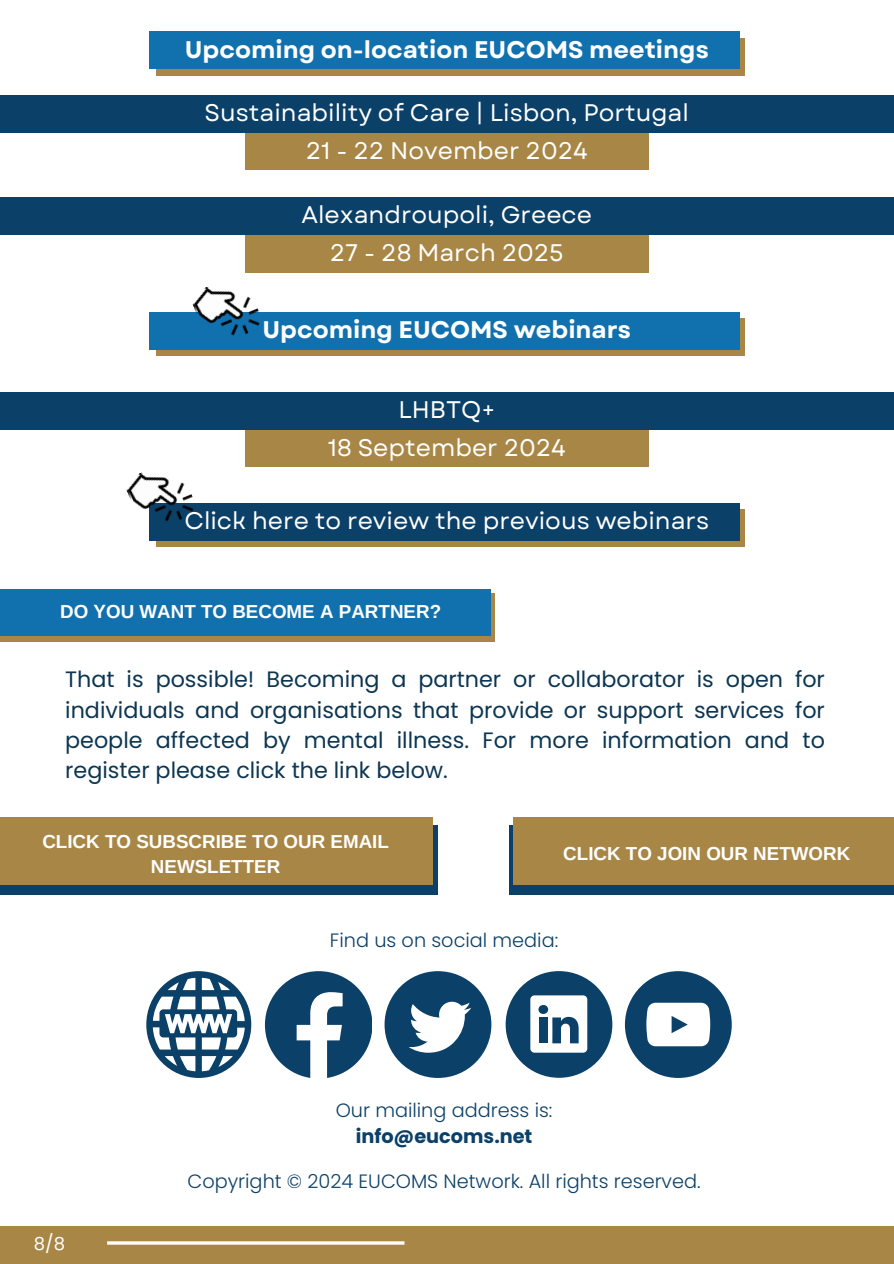
<style>
.page{position:relative;width:894px;height:1264px;background:#fff}
.page>*{position:absolute;margin:0;border:0;box-sizing:border-box;transform-origin:0 0}
.t1{font:24px/37.5px "Garet";color:#fff;text-align:center}
.t2{font:700 24px "Garet";color:#fff}
.t3{font:22.2px/30.3px "Poppins";color:#0d3652;text-align:justify}
.t4{font:300 19.2px "Poppins";color:#0b4068}
.t5{font:700 19.2px "Poppins";color:#0b4068}
.t6{font:700 18.75px/25.8px "Arimo";color:#fff;text-align:center}
.t7{font:18px "Poppins";color:#fff}
</style>
<div class="page">
<div style="left:0;top:1225px;width:893px;height:38px;background:#a88746"></div>
<hr style="left:107px;top:1241px;width:297px;height:3px;background:#fff">
<svg style="left:0;top:593px;width:495px;height:49px;background:#928355"></svg>
<div style="left:0;top:589px;width:490px;height:46px;background:#1171af"></div>
<svg style="left:265px;top:971px;width:107px;height:106px"></svg>
<svg style="left:384px;top:971px;width:107px;height:106px"></svg>
<svg style="left:505px;top:971px;width:107px;height:106px"></svg>
<div style="left:538px;top:1005px;width:10px;height:8px;background:#0b4068;border-radius:50%"></div>
<svg style="left:146px;top:971px;width:105px;height:106px"></svg>
<svg style="left:624px;top:971px;width:107px;height:106px"></svg>
<div style="left:156px;top:38px;width:588px;height:38px;background:#a88746"></div>
<div style="left:149px;top:32px;width:590px;height:37px;background:#1171af"></div>
<div style="left:245px;top:133px;width:403px;height:37px;background:#a88746"></div>
<div style="left:245px;top:235px;width:403px;height:37px;background:#a88746"></div>
<div style="left:0;top:95px;width:893px;height:38px;background:#0b4068"></div>
<div style="left:0;top:197px;width:893px;height:38px;background:#0b4068"></div>
<div style="left:156px;top:509px;width:588px;height:38px;background:linear-gradient(to right,#a88746,#a88746)"></div>
<div style="left:149px;top:503px;width:590px;height:37px;background:#0b4068"></div>
<div style="left:156px;top:318px;width:588px;height:38px;background:linear-gradient(to right,#a88746,#a88746)"></div>
<div style="left:149px;top:312px;width:590px;height:37px;background:#1171af"></div>
<img style="left:192px;top:272px;width:73px;height:64px">
<img style="left:126px;top:472px;width:68px;height:49px">
<div style="left:245px;top:429px;width:403px;height:38px;background:#a88746"></div>
<div style="left:0;top:392px;width:893px;height:37px;background:#0b4068"></div>
<div style="left:0;top:824px;width:438px;height:70px;background:#0b4068"></div>
<div style="left:0;top:817px;width:433px;height:67px;background:#a88746"></div>
<div style="left:508px;top:824px;width:385px;height:70px;background:#0b4068"></div>
<div style="left:513px;top:817px;width:380px;height:67px;background:#a88746"></div>
<p class="t2" style="left:185px;top:32px;width:525px">Upcoming on-location EUCOMS meetings</p>
<p class="t1" style="left:204px;top:94px;width:485px">Sustainability of Care | Lisbon, Portugal</p>
<p class="t1" style="left:306px;top:132px;width:283px">21 - 22 November 2024</p>
<p class="t1" style="left:301px;top:196px;width:292px">Alexandroupoli, Greece</p>
<p class="t1" style="left:330px;top:234px;width:235px">27 - 28 March 2025</p>
<p class="t2" style="left:262px;top:312px;width:370px">Upcoming EUCOMS webinars</p>
<p class="t1" style="left:327px;top:391px;width:240px">LHBTQ+<br>18 September 2024</p>
<p class="t1" style="left:184px;top:501px;width:526px">Click here to review the previous webinars</p>
<p class="t6" style="left:60px;top:599px;width:382px">DO YOU WANT TO BECOME A PARTNER?</p>
<p class="t3" style="left:65px;top:664px;width:761px">That is possible! Becoming a partner or collaborator is open for individuals and organisations that provide or support services for people affected by mental illness. For more information and to register please click the link below.</p>
<p class="t6" style="left:42px;top:828px;width:348px">CLICK TO SUBSCRIBE TO OUR EMAIL<br>NEWSLETTER</p>
<p class="t6" style="left:563px;top:841px;width:288px">CLICK TO JOIN OUR NETWORK</p>
<p class="t4" style="left:330px;top:927px;width:230px">Find us on social media:</p>
<p class="t4" style="left:335px;top:1096px;width:218px">Our mailing address is:</p>
<p class="t5" style="left:355px;top:1122px;width:178px">info@eucoms.net</p>
<p class="t7" style="left:34px;top:1230px;width:33px">8/8</p>
<p class="t4" style="left:187px;top:1168px;width:514px">Copyright © 2024 EUCOMS Network. All rights reserved.</p>
</div>
